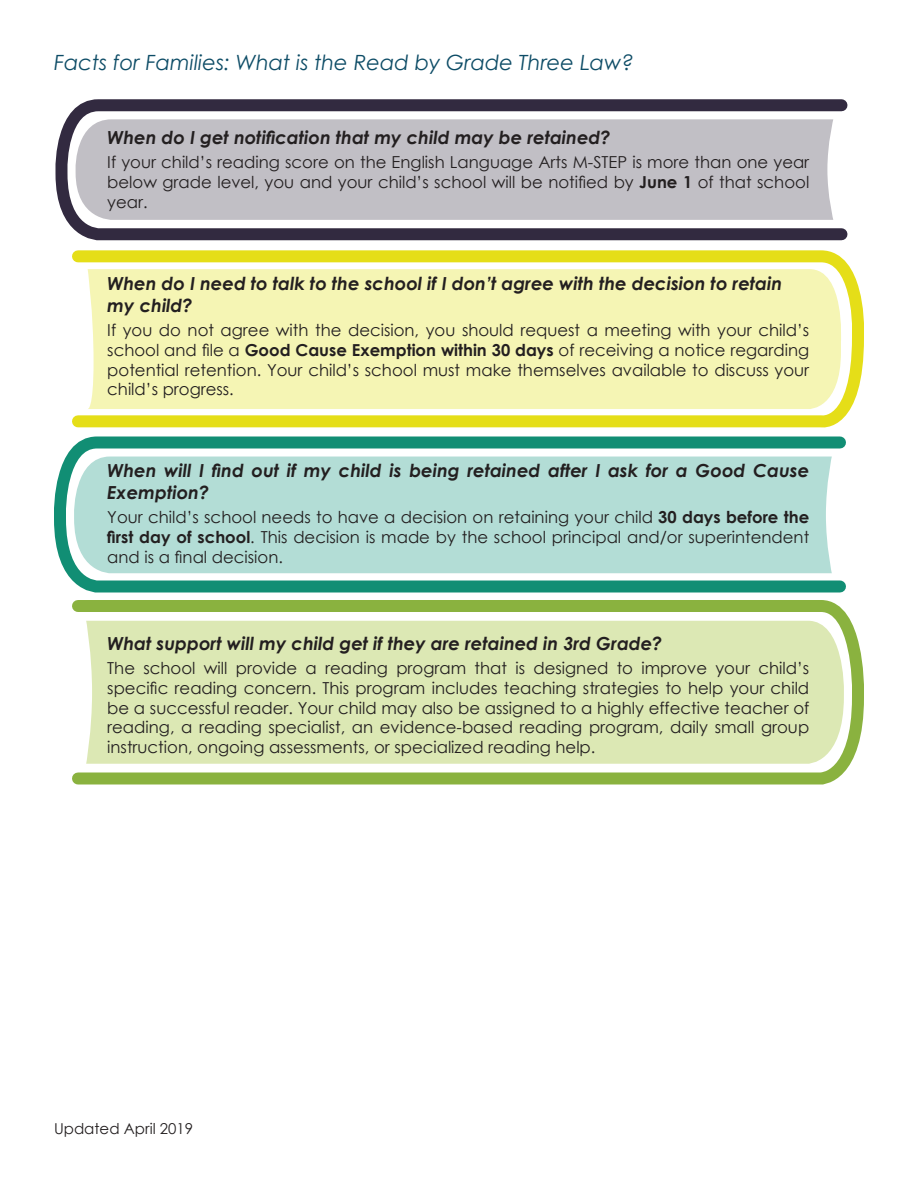
<style>
.page{position:relative;width:918px;height:1188px;background:#fff}
.page>*{position:absolute;margin:0;border:0;box-sizing:border-box;transform-origin:0 0}
.t1{font:italic 21px "Century Gothic";color:#0d4c66}
.t2{font:italic 700 18px/21.6px "Century Gothic";color:#231f20}
.t3{font:16.5px/19.8px "Century Gothic";color:#231f20;text-align:justify}
.t4{font:15px "Century Gothic";color:#231f20}
.s1{font-weight:700}
</style>
<div class="page">
<svg style="left:72px;top:250px;width:792px;height:178px"></svg>
<svg style="left:55px;top:99px;width:793px;height:142px"></svg>
<svg style="left:54px;top:436px;width:792px;height:157px"></svg>
<div style="left:88px;top:269px;width:757px;height:142px;background:#f5f5b4"></div>
<div style="left:74px;top:457px;width:758px;height:116px;background:#b3ddd6"></div>
<div style="left:76px;top:119px;width:757px;height:101px;background:#c1bfc5"></div>
<svg style="left:72px;top:600px;width:792px;height:185px"></svg>
<div style="left:86px;top:621px;width:758px;height:143px;background:#dce8b4"></div>
<h1 class="t1" style="left:54px;top:49px;width:582px">Facts for Families: What is the Read by Grade Three Law?</h1>
<p class="t2" style="left:107px;top:126px;width:505px">When do I get notification that my child may be retained?</p>
<p class="t3" style="left:107px;top:152px;width:704px">If your child’s reading score on the English Language Arts M-STEP is more than one year below grade level, you and your child’s school will be notified by <span class="s1">June 1</span> of that school year.</p>
<p class="t2" style="left:107px;top:272px;width:676px">When do I need to talk to the school if I don’t agree with the decision to retain my child?</p>
<p class="t3" style="left:107px;top:320px;width:704px">If you do not agree with the decision, you should request a meeting with your child’s school and file a <span class="s1">Good Cause Exemption within 30 days</span> of receiving a notice regarding potential retention. Your child’s school must make themselves available to discuss your child’s progress.</p>
<p class="t2" style="left:107px;top:459px;width:704px">When will I find out if my child is being retained after I ask for a Good Cause<br>Exemption?</p>
<p class="t3" style="left:107px;top:507px;width:704px">Your child’s school needs to have a decision on retaining your child <span class="s1">30 days before the first day of school</span>. This decision is made by the school principal and/or superintendent and is a final decision.</p>
<p class="t2" style="left:107px;top:632px;width:557px">What support will my child get if they are retained in 3rd Grade?</p>
<p class="t3" style="left:107px;top:658px;width:704px">The school will provide a reading program that is designed to improve your child’s specific reading concern. This program includes teaching strategies to help your child be a successful reader. Your child may also be assigned to a highly effective teacher of reading, a reading specialist, an evidence-based reading program, daily small group instruction, ongoing assessments, or specialized reading help.</p>
<p class="t4" style="left:54px;top:1118px;width:141px">Updated April 2019</p>
</div>
